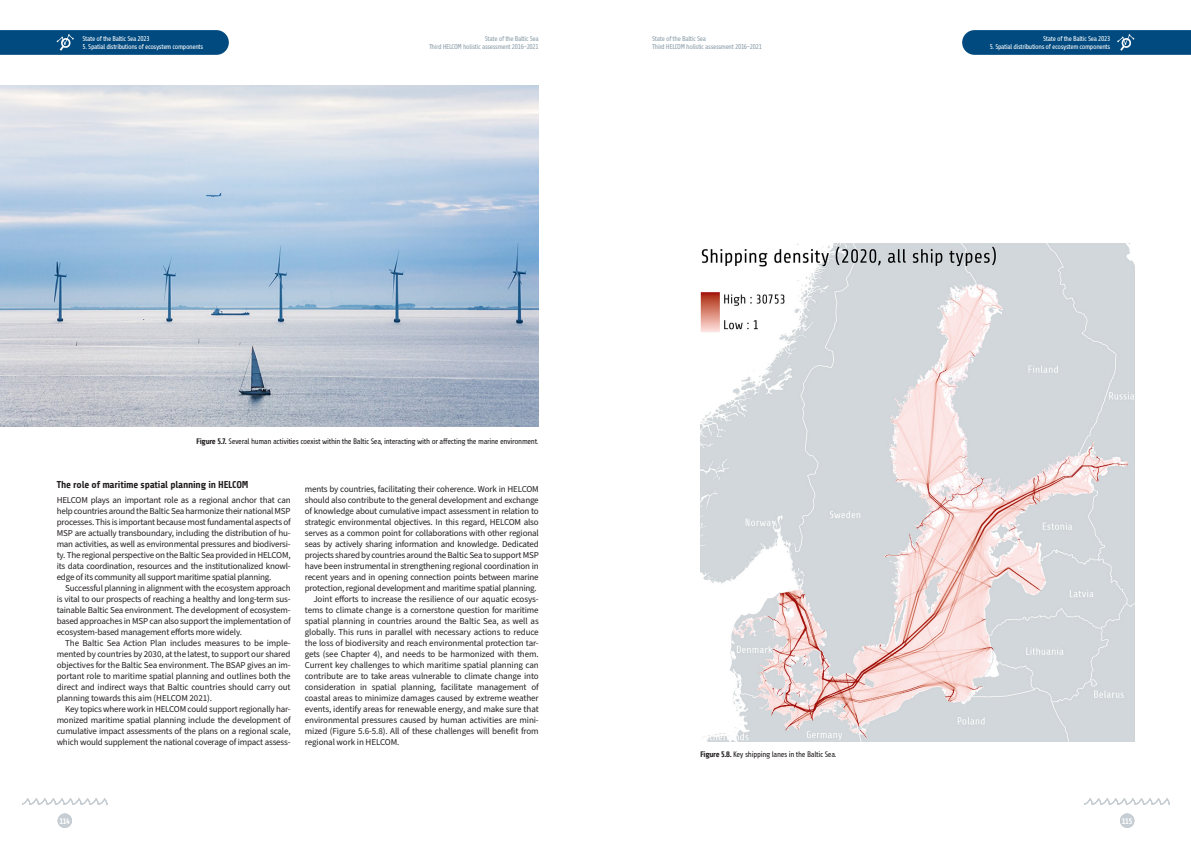
<style>
.page{position:relative;width:1191px;height:842px;background:#fff}
.page>*{position:absolute;margin:0;border:0;box-sizing:border-box;transform-origin:0 0}
.H6_-___x_x_x{font:700 10px "Share";letter-spacing:-.02em;color:#231f20}
.t1{font:9px/11px "Source Sans Pro";letter-spacing:-.02em;color:#231f20;text-align:justify}
.Body{font:8px "Share";letter-spacing:-.04em;color:#231f20}
.t2{font:700 8px "Share";letter-spacing:-.05em;color:#fff}
.t3{font:7px "Share";letter-spacing:-.05em;color:#fff}
.t4{font:7px/8.4px "Share";letter-spacing:-.05em;color:#8c9faa}
.s1{font-weight:700}
</style>
<div class="page">
<div style="left:1120px;top:814px;width:14px;height:14px;background:#c6ced4;border-radius:50%"></div>
<svg style="left:1084px;top:798px;width:85px;height:7px"></svg>
<div style="left:58px;top:814px;width:14px;height:14px;background:#c6ced4;border-radius:50%"></div>
<svg style="left:22px;top:798px;width:85px;height:7px"></svg>
<svg style="left:0;top:30px;width:229px;height:25px;background:#095083"></svg>
<svg style="left:962px;top:30px;width:229px;height:25px;background:#095083"></svg>
<img style="left:0;top:85px;width:539px;height:341px">
<img style="left:700px;top:244px;width:434px;height:497px">
<p class="t3" style="left:83px;top:35px;width:69px">State of the Baltic Sea 2023</p>
<p class="t3" style="left:83px;top:43px;width:122px">5. Spatial distributions of ecosystem components</p>
<p class="t4" style="left:429px;top:34px;width:111px;text-align:right">State of the Baltic Sea<br>Third HELCOM holistic assessment 2016-2021</p>
<p class="t4" style="left:652px;top:34px;width:111px">State of the Baltic Sea<br>Third HELCOM holistic assessment 2016-2021</p>
<p class="t3" style="left:1043px;top:35px;width:69px">State of the Baltic Sea 2023</p>
<p class="t3" style="left:989px;top:43px;width:122px">5. Spatial distributions of ecosystem components</p>
<p class="Body" style="left:196px;top:437px;width:344px"><span class="s1">Figure 5.7.</span> Several human activities coexist within the Baltic Sea, interacting with or affecting the marine environment.</p>
<p class="H6_-___x_x_x" style="left:57px;top:479px;width:193px">The role of maritime spatial planning in HELCOM</p>
<p class="t1" style="left:57px;top:495px;width:235px">HELCOM plays an important role as a regional anchor that can help countries around the Baltic Sea harmonize their national MSP processes. This is important because most fundamental aspects of MSP are actually transboundary, including the distribution of hu&shy;man activities, as well as environmental pressures and biodiversi&shy;ty. The regional perspective on the Baltic Sea provided in HELCOM, its data coordination, resources and the institutionalized knowl&shy;edge of its community all support maritime spatial planning.</p>
<p class="t1" style="left:57px;top:583px;width:235px;text-indent:9px">Successful planning in alignment with the ecosystem approach is vital to our prospects of reaching a healthy and long-term sus&shy;tainable Baltic Sea environment. The development of ecosystem&shy;based approaches in MSP can also support the implementation of ecosystem-based management efforts more widely.</p>
<p class="t1" style="left:57px;top:638px;width:235px;text-indent:9px">The Baltic Sea Action Plan includes measures to be imple&shy;mented by countries by 2030, at the latest, to support our shared objectives for the Baltic Sea environment. The BSAP gives an im&shy;portant role to maritime spatial planning and outlines both the direct and indirect ways that Baltic countries should carry out planning towards this aim (HELCOM 2021).</p>
<p class="t1" style="left:57px;top:704px;width:235px;text-indent:9px">Key topics where work in HELCOM could support regionally har&shy;monized maritime spatial planning include the development of cumulative impact assessments of the plans on a regional scale, which would supplement the national coverage of impact assess-</p>
<p class="t1" style="left:305px;top:484px;width:235px">ments by countries, facilitating their coherence. Work in HELCOM should also contribute to the general development and exchange of knowledge about cumulative impact assessment in relation to strategic environmental objectives. In this regard, HELCOM also serves as a common point for collaborations with other regional seas by actively sharing information and knowledge. Dedicated projects shared by countries around the Baltic Sea to support MSP have been instrumental in strengthening regional coordination in recent years and in opening connection points between marine protection, regional development and maritime spatial planning.</p>
<p class="t1" style="left:305px;top:594px;width:235px;text-indent:9px">Joint efforts to increase the resilience of our aquatic ecosys&shy;tems to climate change is a cornerstone question for maritime spatial planning in countries around the Baltic Sea, as well as globally. This runs in parallel with necessary actions to reduce the loss of biodiversity and reach environmental protection tar&shy;gets (see Chapter 4), and needs to be harmonized with them.<br>Current key challenges to which maritime spatial planning can contribute are to take areas vulnerable to climate change into consideration in spatial planning, facilitate management of coastal areas to minimize damages caused by extreme weather events, identify areas for renewable energy, and make sure that environmental pressures caused by human activities are mini&shy;mized (Figure 5.6-5.8). All of these challenges will benefit from regional work in HELCOM.</p>
<p class="t2" style="left:60px;top:817px;width:12px">114</p>
<p class="Body" style="left:700px;top:750px;width:138px"><span class="s1">Figure 5.8.</span> Key shipping lanes in the Baltic Sea.</p>
<p class="t2" style="left:1122px;top:817px;width:12px">115</p>
</div>
